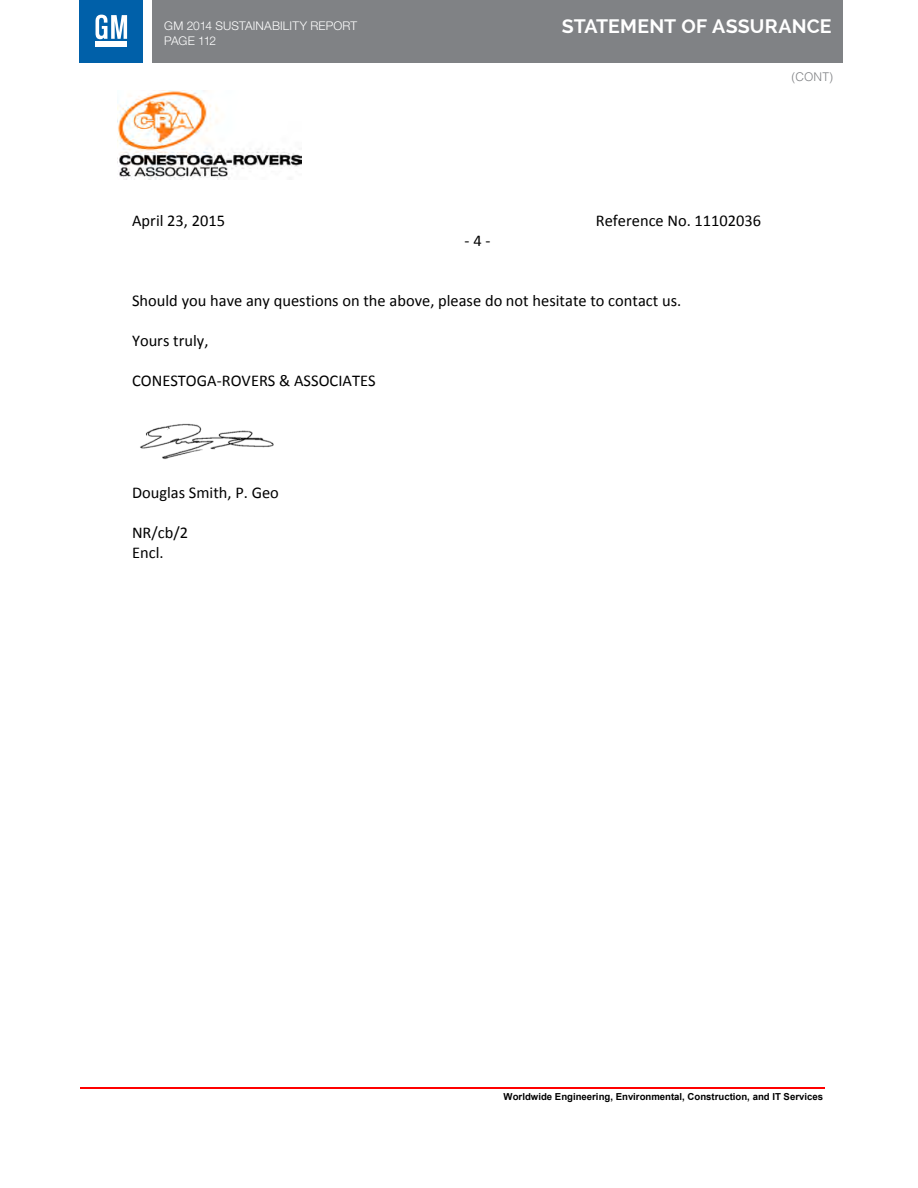
<style>
.page{position:relative;width:918px;height:1188px;background:#fff}
.page>*{position:absolute;margin:0;border:0;box-sizing:border-box;transform-origin:0 0}
.t1{font:700 19.5px "Raleway";letter-spacing:.01em;color:#fff}
.t2{font:16.5px/20.1px "Calibri";color:#000}
.t3{font:300 12px/14.4px "Helvetica Neue";letter-spacing:.01em;color:#fff}
.t4{font:300 12px "Helvetica";color:#808285}
.t5{font:700 9.6px "Arial";color:#000}
</style>
<div class="page">
<div style="left:80px;top:0;width:63px;height:62px;background:#0060a9"></div>
<div style="left:96px;top:42px;width:31px;height:5px;background:#fff"></div>
<svg style="left:96px;top:15px;width:31px;height:24px"></svg>
<div style="left:152px;top:0;width:690px;height:62px;background:#808285"></div>
<hr style="left:81px;top:1087px;width:744px;height:1px;background:#f00">
<img style="left:117px;top:90px;width:185px;height:89px">
<img style="left:140px;top:423px;width:134px;height:36px">
<p class="t3" style="left:164px;top:19px;width:195px">GM 2014 SUSTAINABILITY REPORT<br>PAGE 112</p>
<p class="t1" style="left:562px;top:15px;width:271px">STATEMENT OF ASSURANCE</p>
<p class="t4" style="left:792px;top:67px;width:43px">(Cont)</p>
<p class="t2" style="left:132px;top:210px;width:94px">April 23, 2015</p>
<p class="t2" style="left:596px;top:210px;width:167px">Reference No. 11102036</p>
<p class="t2" style="left:465px;top:230px;width:27px">‐ 4 ‐</p>
<p class="t2" style="left:132px;top:291px;width:551px">Should you have any questions on the above, please do not hesitate to contact us.</p>
<p class="t2" style="left:132px;top:331px;width:78px">Yours truly,</p>
<p class="t2" style="left:132px;top:371px;width:245px">CONESTOGA‐ROVERS &amp; ASSOCIATES</p>
<p class="t2" style="left:132px;top:483px;width:148px">Douglas Smith, P. Geo</p>
<p class="t2" style="left:132px;top:523px;width:58px">NR/cb/2<br>Encl.</p>
<p class="t5" style="left:504px;top:1090px;width:321px">Worldwide Engineering, Environmental, Construction, and IT Services</p>
</div>
